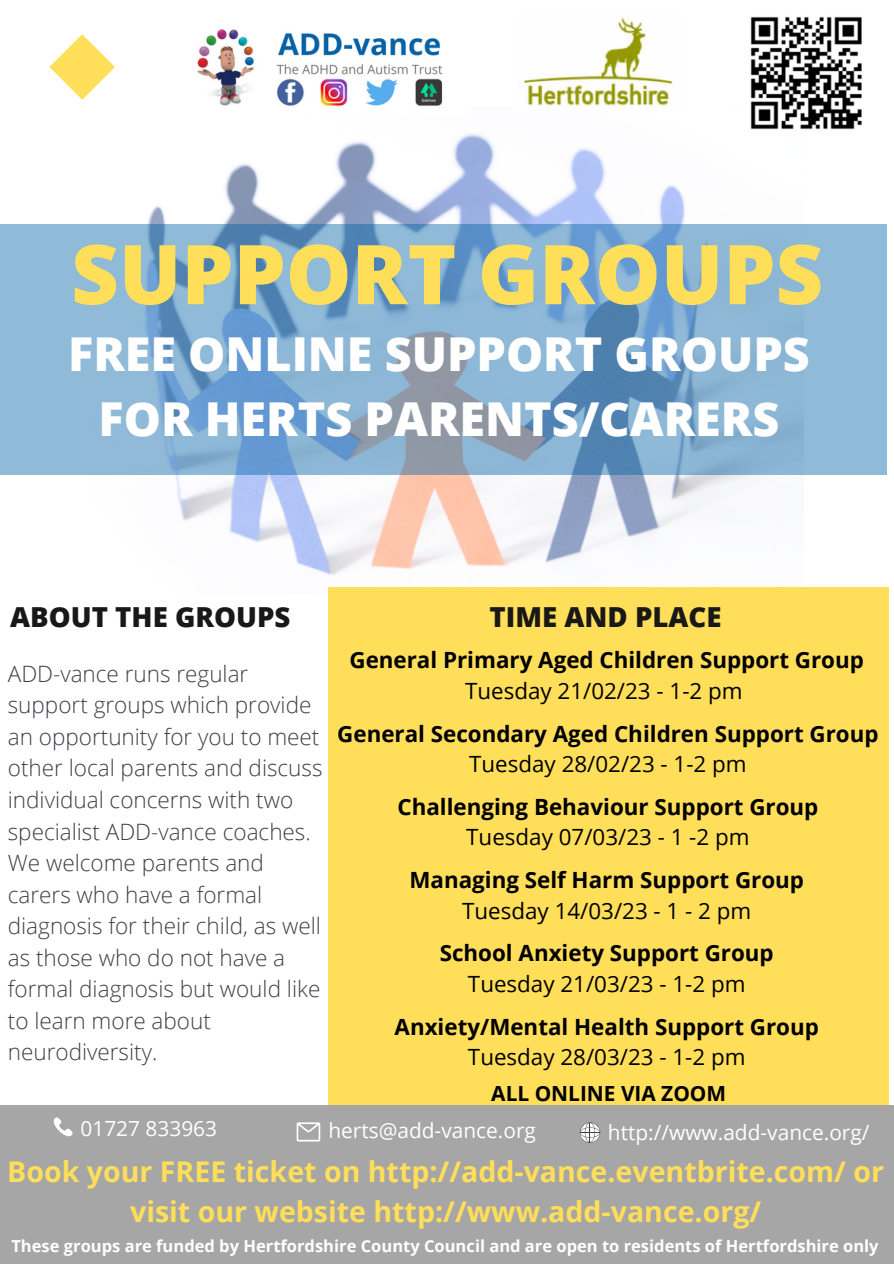
<style>
.page{position:relative;width:894px;height:1264px;background:#fff}
.page>*{position:absolute;margin:0;border:0;box-sizing:border-box;transform-origin:0 0}
.t1{font:800 82.5px "Open Sans";color:#ffde59}
.t2{font:800 46.8px/65.2px "Open Sans";color:#fff;text-align:center}
.t3{font:700 28.5px/39.5px "Open Sans";color:#ffde59;text-align:center}
.t4{font:800 27.6px "Open Sans";color:#191818}
.t5{font:300 22.5px/31.5px "Open Sans";color:#3e4048}
.t6{font:700 22.35px "Open Sans";color:#000}
.t7{font:22.35px "Open Sans";color:#000}
.t8{font:20.85px "Open Sans";color:#fff}
.t9{font:700 20.85px "Open Sans";color:#000}
.t10{font:700 16.5px "Open Sans";color:#fff}
</style>
<div class="page">
<img style="left:88px;top:134px;width:715px;height:441px">
<div style="left:328px;top:587px;width:560px;height:518px;background:#ffde59"></div>
<div style="left:0;top:1105px;width:893px;height:158px;background:#a6a6a6"></div>
<svg style="left:0;top:225px;width:886px;height:250px;background:#81acce"></svg>
<svg style="left:49px;top:34px;width:66px;height:66px"></svg>
<svg style="left:53px;top:1117px;width:20px;height:20px"></svg>
<svg style="left:296px;top:1122px;width:24px;height:19px"></svg>
<svg style="left:579px;top:1122px;width:21px;height:20px"></svg>
<img style="left:197px;top:29px;width:246px;height:77px">
<img style="left:523px;top:17px;width:150px;height:89px">
<img style="left:750px;top:16px;width:112px;height:114px">
<h1 class="t1" style="left:71px;top:216px;width:753px">SUPPORT GROUPS</h1>
<h2 class="t2" style="left:68px;top:320px;width:743px">FREE ONLINE SUPPORT GROUPS<br>FOR HERTS PARENTS/CARERS</h2>
<p class="t4" style="left:10px;top:597px;width:281px">ABOUT THE GROUPS</p>
<p class="t4" style="left:489px;top:597px;width:233px">TIME AND PLACE</p>
<p class="t5" style="left:8px;top:657px;width:316px">ADD-vance runs regular support groups which provide an opportunity for you to meet other local parents and discuss individual concerns with two specialist ADD-vance coaches.<br>We welcome parents and carers who have a formal diagnosis for their child, as well as those who do not have a formal diagnosis but would like to learn more about neurodiversity.</p>
<p class="t6" style="left:349px;top:644px;width:516px">General Primary Aged Children Support Group</p>
<p class="t7" style="left:465px;top:675px;width:279px">Tuesday 21/02/23 - 1-2 pm</p>
<p class="t6" style="left:337px;top:717px;width:542px">General Secondary Aged Children Support Group</p>
<p class="t7" style="left:469px;top:748px;width:279px">Tuesday 28/02/23 - 1-2 pm</p>
<p class="t6" style="left:397px;top:791px;width:422px">Challenging Behaviour Support Group</p>
<p class="t7" style="left:466px;top:821px;width:285px">Tuesday 07/03/23 - 1 -2 pm</p>
<p class="t6" style="left:409px;top:864px;width:396px">Managing Self Harm Support Group</p>
<p class="t7" style="left:462px;top:894px;width:290px">Tuesday 14/03/23 - 1 - 2 pm</p>
<p class="t6" style="left:439px;top:937px;width:335px">School Anxiety Support Group</p>
<p class="t7" style="left:468px;top:967px;width:279px">Tuesday 21/03/23 - 1-2 pm</p>
<p class="t6" style="left:394px;top:1010px;width:425px">Anxiety/Mental Health Support Group</p>
<p class="t7" style="left:468px;top:1041px;width:279px">Tuesday 28/03/23 - 1-2 pm</p>
<p class="t9" style="left:491px;top:1079px;width:236px">ALL ONLINE VIA ZOOM</p>
<p class="t8" style="left:80px;top:1114px;width:138px">01727 833963</p>
<p class="t8" style="left:328px;top:1115px;width:209px">herts@add-vance.org</p>
<p class="t8" style="left:607px;top:1117px;width:263px">http://www.add-vance.org/</p>
<p class="t3" style="left:7px;top:1151px;width:878px">Book your FREE ticket on http://add-vance.eventbrite.com/ or visit our website http://www.add-vance.org/</p>
<p class="t10" style="left:11px;top:1234px;width:868px">These groups are funded by Hertfordshire County Council and are open to residents of Hertfordshire only</p>
</div>
